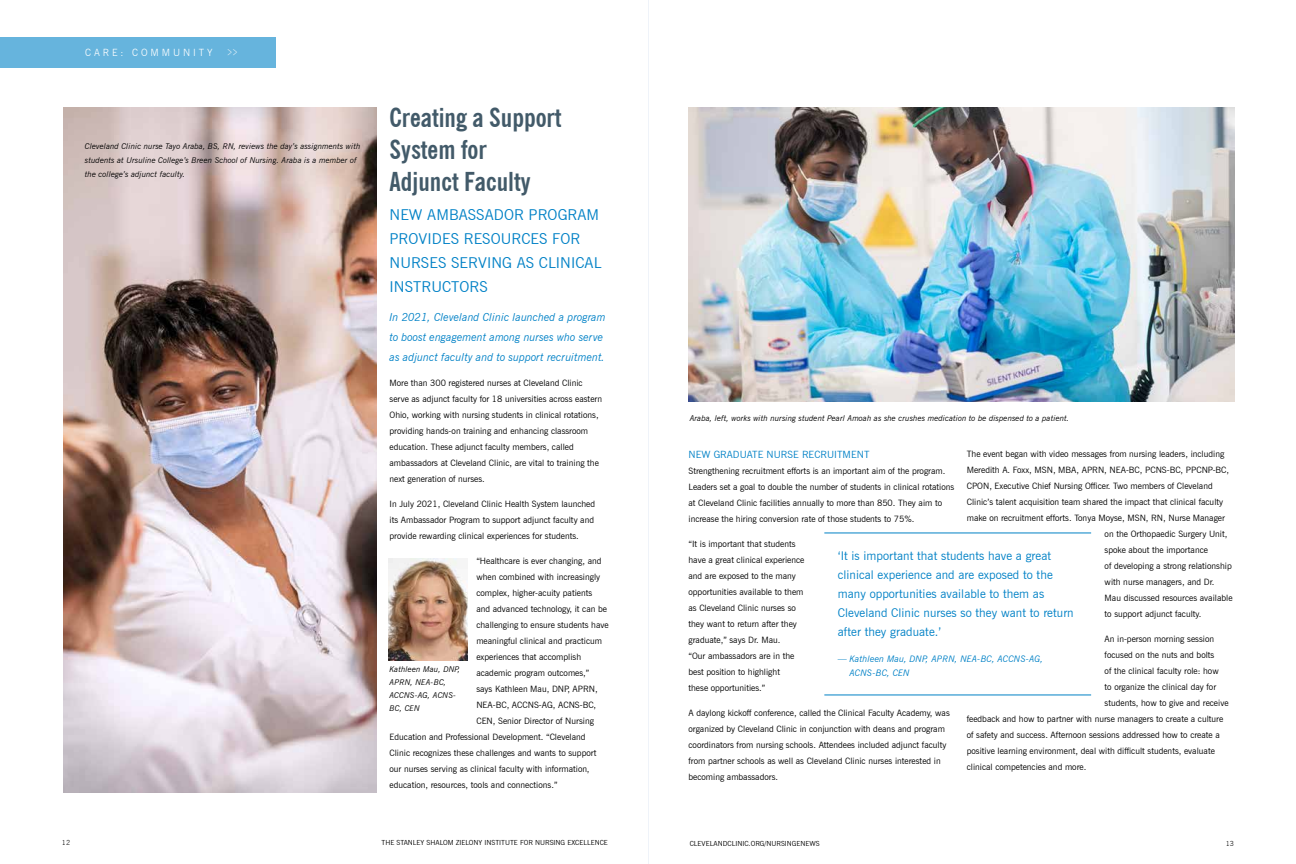
<style>
.page{position:relative;width:1296px;height:864px;background:#fff}
.page>*{position:absolute;margin:0;border:0;box-sizing:border-box;transform-origin:0 0}
.t1{font:700 condensed 26px/32px "News Gothic BT";color:#425a69}
.t2{font:15px/24px "News Gothic BT";letter-spacing:.005em;color:#0081c6}
.t3{font:12px/19px "News Gothic BT";letter-spacing:.005em;color:#0081c6}
.t4{font:italic 11px/20px "News Gothic BT";color:#0081c6}
.t5{font:10px "News Gothic BT";letter-spacing:.005em;color:#0081c6}
.t6{font:300 10px "News Gothic BT";letter-spacing:.29em;color:#fff}
.t7{font:italic 9px/14px "News Gothic BT";letter-spacing:.005em;color:#0081c6}
.t8{font:8.8px/16px "News Gothic BT";color:#000}
.t9{font:italic 8px/13px "News Gothic BT";letter-spacing:.005em;color:#000}
.t10{font:7px "News Gothic BT";color:#000}
.t11{font:300 7px "News Gothic BT";color:#000}
.s1{font-size:12.9px}
</style>
<div class="page">
<div style="left:0;top:37px;width:275px;height:31px;background:#66b4dd"></div>
<img style="left:63px;top:108px;width:313px;height:684px">
<hr style="left:824px;top:532px;width:267px;height:1px;background:#0081c6">
<hr style="left:824px;top:694px;width:267px;height:1px;background:#0081c6">
<img style="left:388px;top:559px;width:79px;height:101px">
<img style="left:688px;top:108px;width:546px;height:294px">
<p class="t6" style="left:85px;top:46px;width:154px">CARE: COMMUNITY <span class="s1">&gt;&gt;</span></p>
<p class="t9" style="left:85px;top:139px;width:277px;line-height:14px">Cleveland Clinic nurse Tayo Araba, BS, RN, reviews the day’s assignments with students at Ursuline College’s Breen School of Nursing. Araba is a member of the college’s adjunct faculty.</p>
<h1 class="t1" style="left:390px;top:102px;width:174px">Creating a Support<br>System for<br>Adjunct Faculty</h1>
<h2 class="t2" style="left:390px;top:202px;width:213px">NEW AMBASSADOR PROGRAM<br>PROVIDES RESOURCES FOR<br>NURSES SERVING AS CLINICAL<br>INSTRUCTORS</h2>
<p class="t4" style="left:390px;top:307px;width:218px">In 2021, Cleveland Clinic launched a program to boost engagement among nurses who serve as adjunct faculty and to support recruitment.</p>
<p class="t8" style="left:390px;top:375px;width:214px">More than 300 registered nurses at Cleveland Clinic serve as adjunct faculty for 18 universities across eastern Ohio, working with nursing students in clinical rotations, providing hands-on training and enhancing classroom education. These adjunct faculty members, called ambassadors at Cleveland Clinic, are vital to training the next generation of nurses.</p>
<p class="t8" style="left:390px;top:496px;width:207px">In July 2021, Cleveland Clinic Health System launched its Ambassador Program to support adjunct faculty and provide rewarding clinical experiences for students.</p>
<p class="t8" style="left:476px;top:553px;width:127px">“Healthcare is ever changing, and</p>
<p class="t8" style="left:476px;top:569px;width:125px">when combined with increasingly</p>
<p class="t8" style="left:476px;top:585px;width:117px">complex, higher-acuity patients</p>
<p class="t8" style="left:476px;top:601px;width:132px">and advanced technology, it can be</p>
<p class="t8" style="left:476px;top:617px;width:134px">challenging to ensure students have</p>
<p class="t8" style="left:476px;top:633px;width:127px">meaningful clinical and practicum</p>
<p class="t8" style="left:476px;top:649px;width:106px">experiences that accomplish</p>
<p class="t8" style="left:476px;top:665px;width:115px">academic program outcomes,”</p>
<p class="t8" style="left:476px;top:681px;width:123px">says Kathleen Mau, DNP, APRN,</p>
<p class="t8" style="left:476px;top:697px;width:121px">NEA-BC, ACCNS-AG, ACNS-BC,</p>
<p class="t8" style="left:476px;top:713px;width:119px">CEN, Senior Director of Nursing</p>
<p class="t8" style="left:390px;top:729px;width:198px">Education and Professional Development. “Cleveland</p>
<p class="t8" style="left:390px;top:745px;width:208px">Clinic recognizes these challenges and wants to support</p>
<p class="t8" style="left:390px;top:761px;width:202px">our nurses serving as clinical faculty with information,</p>
<p class="t8" style="left:390px;top:777px;width:170px">education, resources, tools and connections.”</p>
<p class="t9" style="left:390px;top:663px;width:72px">Kathleen Mau, DNP,<br>APRN, NEA-BC,<br>ACCNS-AG, ACNS-<br>BC, CEN</p>
<p class="t9" style="left:690px;top:412px;width:381px">Araba, left, works with nursing student Pearl Amoah as she crushes medication to be dispensed to a patient.</p>
<p class="t5" style="left:688px;top:448px;width:183px">NEW GRADUATE NURSE RECRUITMENT</p>
<p class="t8" style="left:688px;top:463px;width:267px">Strengthening recruitment efforts is an important aim of the program.<br>Leaders set a goal to double the number of students in clinical rotations at Cleveland Clinic facilities annually to more than 850. They aim to increase the hiring conversion rate of those students to 75%.</p>
<p class="t8" style="left:688px;top:536px;width:117px">“It is important that students have a great clinical experience and are exposed to the many opportunities available to them as Cleveland Clinic nurses so they want to return after they graduate,” says Dr. Mau.<br>“Our ambassadors are in the best position to highlight<br>these opportunities.”</p>
<p class="t8" style="left:688px;top:705px;width:263px">A daylong kickoff conference, called the Clinical Faculty Academy, was organized by Cleveland Clinic in conjunction with deans and program coordinators from nursing schools. Attendees included adjunct faculty from partner schools as well as Cleveland Clinic nurses interested in becoming ambassadors.</p>
<p class="t8" style="left:967px;top:446px;width:259px">The event began with video messages from nursing leaders, including</p>
<p class="t8" style="left:967px;top:462px;width:264px">Meredith A. Foxx, MSN, MBA, APRN, NEA-BC, PCNS-BC, PPCNP-BC,</p>
<p class="t8" style="left:967px;top:478px;width:248px">CPON, Executive Chief Nursing Officer. Two members of Cleveland</p>
<p class="t8" style="left:967px;top:494px;width:258px">Clinic’s talent acquisition team shared the impact that clinical faculty</p>
<p class="t8" style="left:967px;top:510px;width:260px">make on recruitment efforts. Tonya Moyse, MSN, RN, Nurse Manager</p>
<p class="t8" style="left:1105px;top:526px;width:124px">on the Orthopaedic Surgery Unit,</p>
<p class="t8" style="left:1105px;top:542px;width:105px">spoke about the importance</p>
<p class="t8" style="left:1105px;top:558px;width:129px">of developing a strong relationship</p>
<p class="t8" style="left:1105px;top:574px;width:111px">with nurse managers, and Dr.</p>
<p class="t8" style="left:1105px;top:590px;width:129px">Mau discussed resources available</p>
<p class="t8" style="left:1105px;top:606px;width:98px">to support adjunct faculty.</p>
<p class="t8" style="left:1105px;top:631px;width:111px">An in-person morning session</p>
<p class="t8" style="left:1105px;top:647px;width:111px">focused on the nuts and bolts</p>
<p class="t8" style="left:1105px;top:663px;width:116px">of the clinical faculty role: how</p>
<p class="t8" style="left:1105px;top:679px;width:113px">to organize the clinical day for</p>
<p class="t8" style="left:1105px;top:695px;width:125px">students, how to give and receive</p>
<p class="t8" style="left:967px;top:711px;width:258px">feedback and how to partner with nurse managers to create a culture</p>
<p class="t8" style="left:967px;top:727px;width:255px">of safety and success. Afternoon sessions addressed how to create a</p>
<p class="t8" style="left:967px;top:743px;width:250px">positive learning environment, deal with difficult students, evaluate</p>
<p class="t8" style="left:967px;top:759px;width:121px">clinical competencies and more.</p>
<h3 class="t3" style="left:838px;top:547px;width:237px">‘It is important that students have a great clinical experience and are exposed to the many opportunities available to them as Cleveland Clinic nurses so they want to return after they graduate.’</h3>
<p class="t7" style="left:850px;top:652px;width:195px;text-indent:-12px">— Kathleen Mau, DNP, APRN, NEA-BC, ACCNS-AG,<br>ACNS-BC, CEN</p>
<p class="t11" style="left:62px;top:839px;width:10px">12</p>
<p class="t10" style="left:381px;top:839px;width:228px">THE STANLEY SHALOM ZIELONY INSTITUTE FOR NURSING EXCELLENCE</p>
<p class="t10" style="left:690px;top:839px;width:132px">CLEVELANDCLINIC.ORG/NURSINGENEWS</p>
<p class="t11" style="left:1226px;top:839px;width:10px">13</p>
</div>
